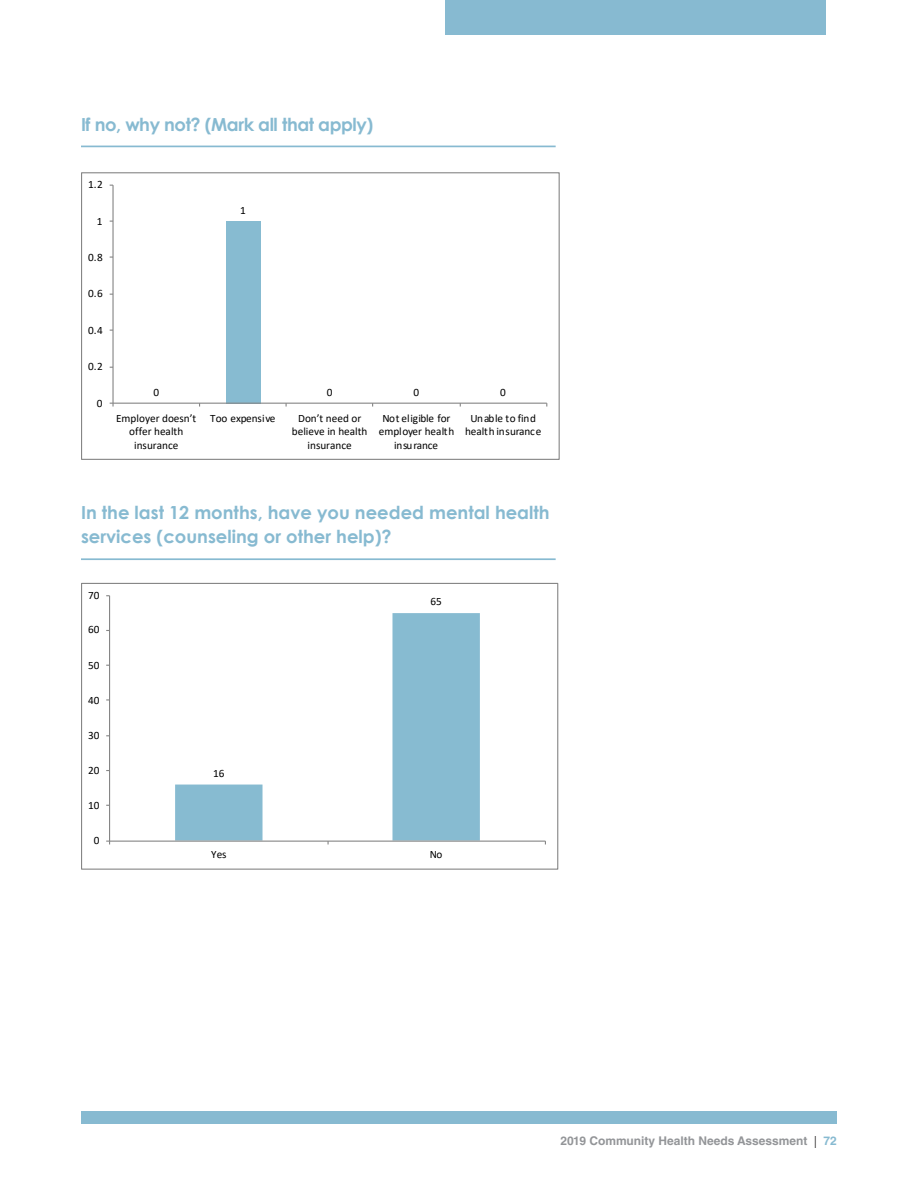
<style>
.page{position:relative;width:918px;height:1188px;background:#fff}
.page>*{position:absolute;margin:0;border:0;box-sizing:border-box;transform-origin:0 0}
.SubHead{font:700 18px/23.7px "Century Gothic";color:#87bad1}
.SubHead-2{font:700 18px "Century Gothic";letter-spacing:-.025em;color:#87bad1}
.t1{font:700 12px "Helvetica LT Std";color:#939598}
.t2{font:11.25px/13.5px "Calibri";color:#000;text-align:center}
.t3{font:11.25px/13.5px "Calibri";letter-spacing:-.025em;color:#000;text-align:center}
.s1{font-weight:300;color:#231f20}
.s2{color:#87bad1}
</style>
<div class="page">
<div style="left:446px;top:0;width:380px;height:35px;background:#87bad1"></div>
<div style="left:81px;top:1111px;width:756px;height:13px;background:#87bad1"></div>
<hr style="left:81px;top:558px;width:475px;height:2px;background:#87bad1">
<hr style="left:81px;top:146px;width:475px;height:1px;background:#87bad1">
<div style="left:226px;top:222px;width:35px;height:182px;background:#87bbd1"></div>
<hr style="left:113px;top:403px;width:434px;height:1px;background:#868686">
<hr style="left:112px;top:185px;width:2px;height:218px;background:#868686">
<div style="left:81px;top:172px;width:479px;height:288px;border:1px solid #868686"></div>
<svg style="left:175px;top:613px;width:305px;height:228px"></svg>
<hr style="left:110px;top:841px;width:435px;height:1px;background:#868686">
<hr style="left:109px;top:596px;width:1px;height:245px;background:#868686">
<div style="left:81px;top:583px;width:477px;height:287px;border:1px solid #868686"></div>
<p class="SubHead-2" style="left:81px;top:111px;width:294px">If no, why not? (Mark all that apply)</p>
<p class="t2" style="left:88px;top:177px;width:16px">1.2</p>
<p class="t2" style="left:97px;top:214px;width:7px">1</p>
<p class="t2" style="left:88px;top:250px;width:16px">0.8</p>
<p class="t2" style="left:88px;top:286px;width:16px">0.6</p>
<p class="t2" style="left:88px;top:323px;width:16px">0.4</p>
<p class="t2" style="left:88px;top:359px;width:16px">0.2</p>
<p class="t2" style="left:97px;top:396px;width:7px">0</p>
<p class="t2" style="left:153px;top:385px;width:7px">0</p>
<p class="t2" style="left:240px;top:203px;width:7px">1</p>
<p class="t2" style="left:327px;top:385px;width:7px">0</p>
<p class="t2" style="left:414px;top:385px;width:7px">0</p>
<p class="t2" style="left:500px;top:385px;width:7px">0</p>
<p class="t2" style="left:116px;top:411px;width:82px">Employer doesn’t offer health insurance</p>
<p class="t2" style="left:210px;top:411px;width:67px">Too expensive</p>
<p class="t2" style="left:292px;top:411px;width:77px">Don’t need or believe in health insurance</p>
<p class="t3" style="left:379px;top:411px;width:77px">Not eligible for employer health insurance</p>
<p class="t2" style="left:465px;top:411px;width:78px">Unable to find health insurance</p>
<p class="SubHead" style="left:81px;top:500px;width:470px">In the last 12 months, have you needed mental health services (counseling or other help)?</p>
<p class="t2" style="left:88px;top:588px;width:13px">70</p>
<p class="t2" style="left:88px;top:623px;width:13px">60</p>
<p class="t2" style="left:88px;top:658px;width:13px">50</p>
<p class="t2" style="left:88px;top:693px;width:13px">40</p>
<p class="t2" style="left:88px;top:728px;width:13px">30</p>
<p class="t2" style="left:88px;top:764px;width:13px">20</p>
<p class="t2" style="left:88px;top:798px;width:13px">10</p>
<p class="t2" style="left:94px;top:833px;width:7px">0</p>
<p class="t2" style="left:213px;top:766px;width:13px">16</p>
<p class="t2" style="left:431px;top:595px;width:13px">65</p>
<p class="t2" style="left:211px;top:848px;width:17px">Yes</p>
<p class="t2" style="left:430px;top:848px;width:14px">No</p>
<p class="t1" style="left:560px;top:1133px;width:278px">2019 Community Health Needs Assessment <span class="s1">|</span> <span class="s2">72</span></p>
</div>
